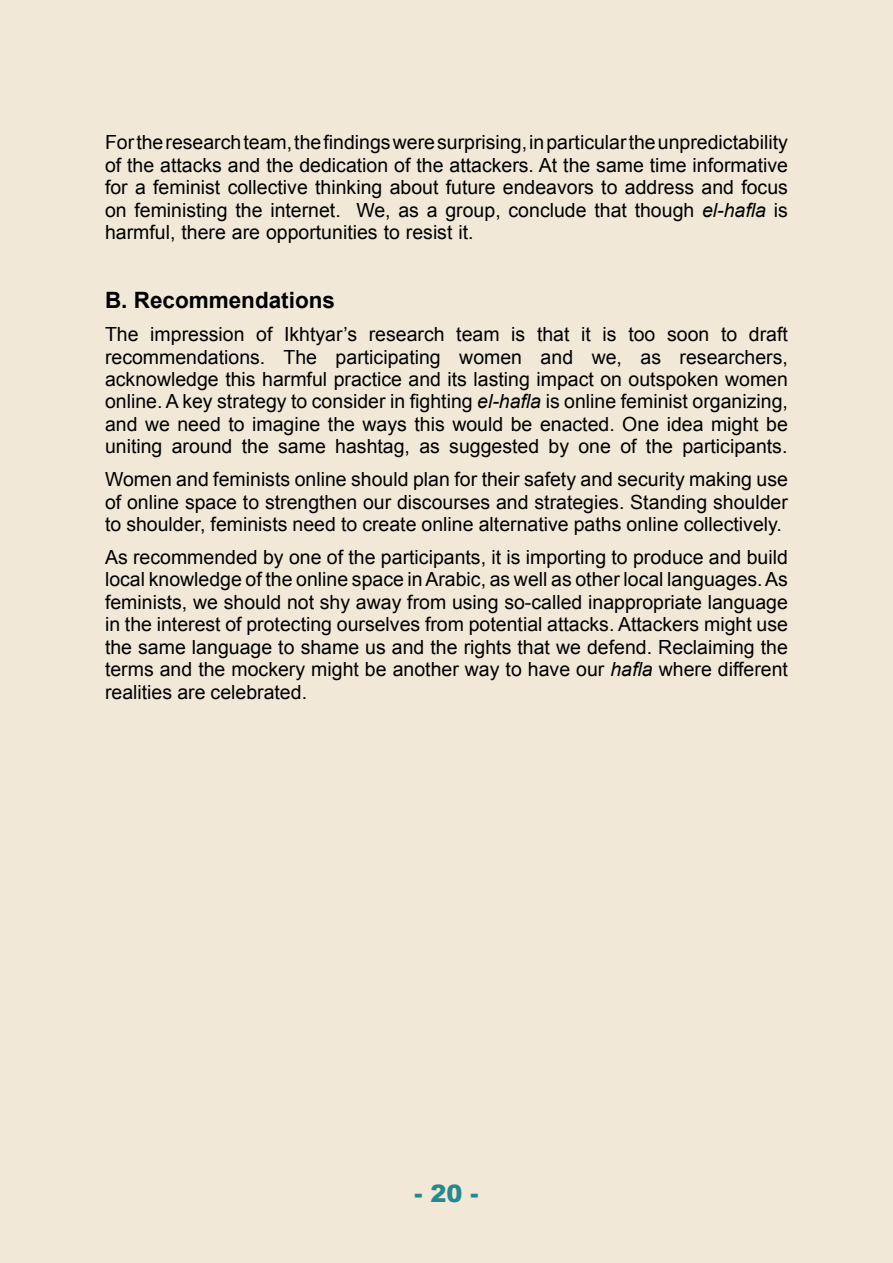
<style>
.page{position:relative;width:893px;height:1263px;background:#f1e8d7}
.page>*{position:absolute;margin:0;border:0;box-sizing:border-box;transform-origin:0 0}
.t1{font:900 24px "Arial";color:#258a8e}
.t2{font:700 22.5px "Arial";color:#000}
.t3{font:19.5px/22.4px "Arial";color:#000;text-align:justify}
.s1{font-style:italic}
</style>
<div class="page">
<p class="t3" style="left:105px;top:131px;width:684px">For the research team, the findings were surprising, in particular the unpredictability of the attacks and the dedication of the attackers. At the same time informative for a feminist collective thinking about future endeavors to address and focus on feministing the internet. We, as a group, conclude that though <span class="s1">el-hafla</span> is harmful, there are opportunities to resist it.</p>
<p class="t2" style="left:105px;top:285px;width:232px">B. Recommendations</p>
<p class="t3" style="left:105px;top:323px;width:684px">The impression of Ikhtyar’s research team is that it is too soon to draft recommendations. The participating women and we, as researchers, acknowledge this harmful practice and its lasting impact on outspoken women online. A key strategy to consider in fighting <span class="s1">el-hafla</span> is online feminist organizing, and we need to imagine the ways this would be enacted. One idea might be uniting around the same hashtag, as suggested by one of the participants.</p>
<p class="t3" style="left:105px;top:468px;width:684px">Women and feminists online should plan for their safety and security making use of online space to strengthen our discourses and strategies. Standing shoulder to shoulder, feminists need to create online alternative paths online collectively.</p>
<p class="t3" style="left:105px;top:546px;width:684px">As recommended by one of the participants, it is importing to produce and build local knowledge of the online space in Arabic, as well as other local languages. As feminists, we should not shy away from using so-called inappropriate language in the interest of protecting ourselves from potential attacks. Attackers might use the same language to shame us and the rights that we defend. Reclaiming the terms and the mockery might be another way to have our <span class="s1">hafla</span> where different realities are celebrated.</p>
<p class="t1" style="left:414px;top:1176px;width:65px">- 20 -</p>
</div>
